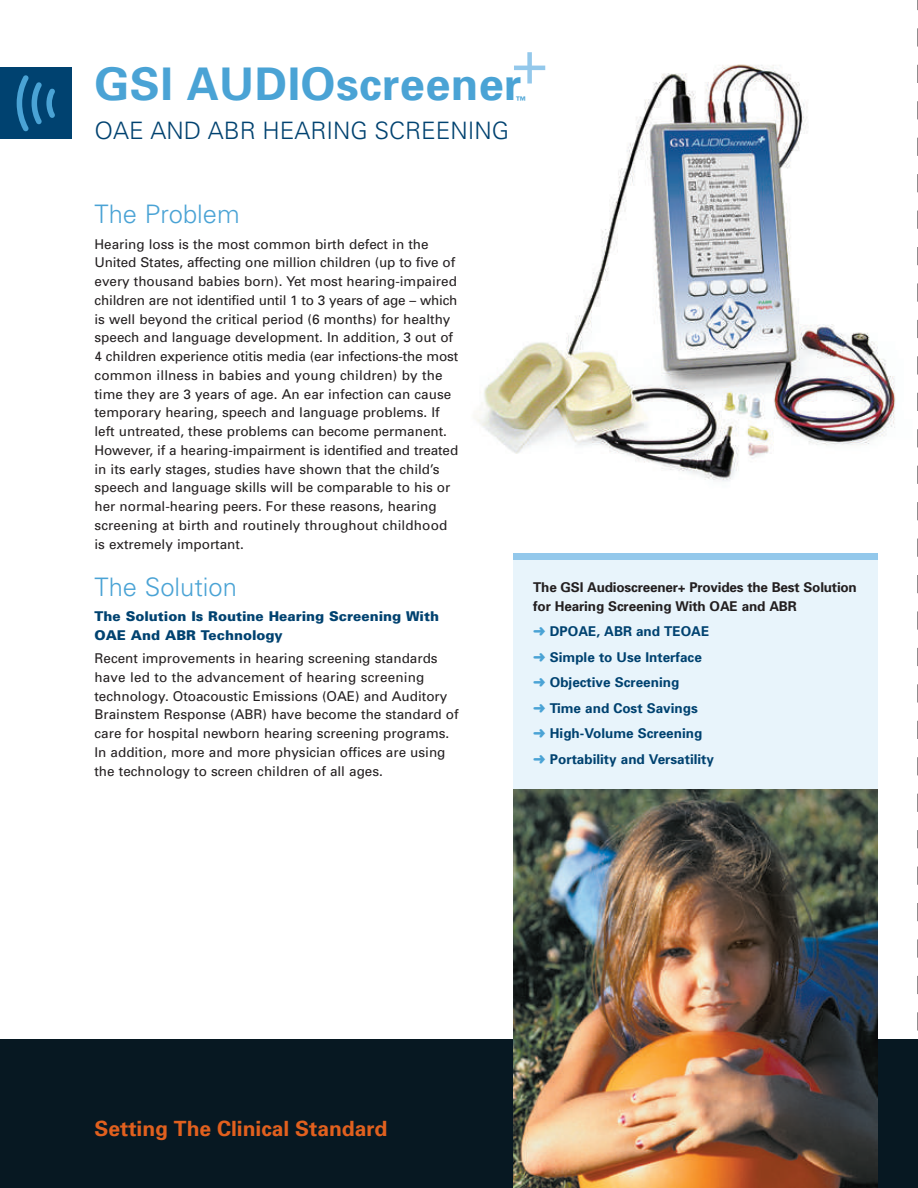
<style>
.page{position:relative;width:918px;height:1188px;background:#fff}
.page>*{position:absolute;margin:0;border:0;box-sizing:border-box;transform-origin:0 0}
.t1{font:64.65px "Univers";color:#93c8eb}
.t2{font:700 45px "Univers";letter-spacing:.01em;color:#4aa3d5}
.t3{font:300 25.5px "Univers";color:#4aa3d5}
.t4{font:300 24px "Univers";color:#004270}
.t5{font:700 21px "Univers";color:#e1601e}
.t6{font:13.5px/18.8px "Univers";color:#231f20}
.t7{font:700 13.5px/25.5px "Univers";color:#004270}
.t8{font:700 13.5px/18.8px "Univers";letter-spacing:-.015em;color:#231f20}
.t9{font:900 13.5px/18.8px "Univers";color:#004270}
.t10{font:700 10.5px "Univers";color:#4aa3d5}
.s1{color:#4aa3d5}
</style>
<div class="page">
<div style="left:513px;top:554px;width:365px;height:6px;background:#93c8eb"></div>
<img style="left:474px;top:64px;width:422px;height:417px">
<div style="left:513px;top:560px;width:365px;height:250px;background:#e8f4fb"></div>
<div style="left:0;top:68px;width:72px;height:71px;background:#004270"></div>
<svg style="left:17px;top:75px;width:38px;height:56px"></svg>
<svg style="left:917px;top:0;width:1px;height:1040px"></svg>
<div style="left:0;top:1040px;width:918px;height:148px;background:#071822"></div>
<img style="left:513px;top:789px;width:365px;height:399px">
<h1 class="t1" style="left:511px;top:20px;width:39px">+</h1>
<h2 class="t2" style="left:94px;top:55px;width:429px">GSI AUDIOscreener</h2>
<h3 class="t4" style="left:94px;top:116px;width:416px">OAE AND ABR HEARING SCREENING</h3>
<p class="t10" style="left:515px;top:93px;width:12px">™</p>
<h3 class="t3" style="left:94px;top:199px;width:147px">The Problem</h3>
<p class="t6" style="left:94px;top:234px;width:365px">Hearing loss is the most common birth defect in the United States, affecting one million children (up to five of every thousand babies born). Yet most hearing-impaired children are not identified until 1 to 3 years of age – which is well beyond the critical period (6 months) for healthy speech and language development. In addition, 3 out of 4 children experience otitis media (ear infections-the most common illness in babies and young children) by the time they are 3 years of age. An ear infection can cause temporary hearing, speech and language problems. If left untreated, these problems can become permanent.<br>However, if a hearing-impairment is identified and treated in its early stages, studies have shown that the child’s speech and language skills will be comparable to his or her normal-hearing peers. For these reasons, hearing screening at birth and routinely throughout childhood is extremely important.</p>
<h3 class="t3" style="left:94px;top:571px;width:144px">The Solution</h3>
<p class="t9" style="left:94px;top:607px;width:346px">The Solution Is Routine Hearing Screening With<br>OAE And ABR Technology</p>
<p class="t6" style="left:94px;top:649px;width:366px">Recent improvements in hearing screening standards have led to the advancement of hearing screening technology. Otoacoustic Emissions (OAE) and Auditory Brainstem Response (ABR) have become the standard of care for hospital newborn hearing screening programs.<br>In addition, more and more physician offices are using the technology to screen children of all ages.</p>
<p class="t8" style="left:533px;top:578px;width:325px">The GSI Audioscreener+ Provides the Best Solution for Hearing Screening With OAE and ABR</p>
<p class="t7" style="left:533px;top:618px;width:182px"><span class="s1">➜</span> DPOAE, ABR and TEOAE <span class="s1">➜</span> Simple to Use Interface <span class="s1">➜</span> Objective Screening<br><span class="s1">➜</span> Time and Cost Savings<br><span class="s1">➜</span> High-Volume Screening <span class="s1">➜</span> Portability and Versatility</p>
<h3 class="t5" style="left:94px;top:1115px;width:294px">Setting The Clinical Standard</h3>
</div>
